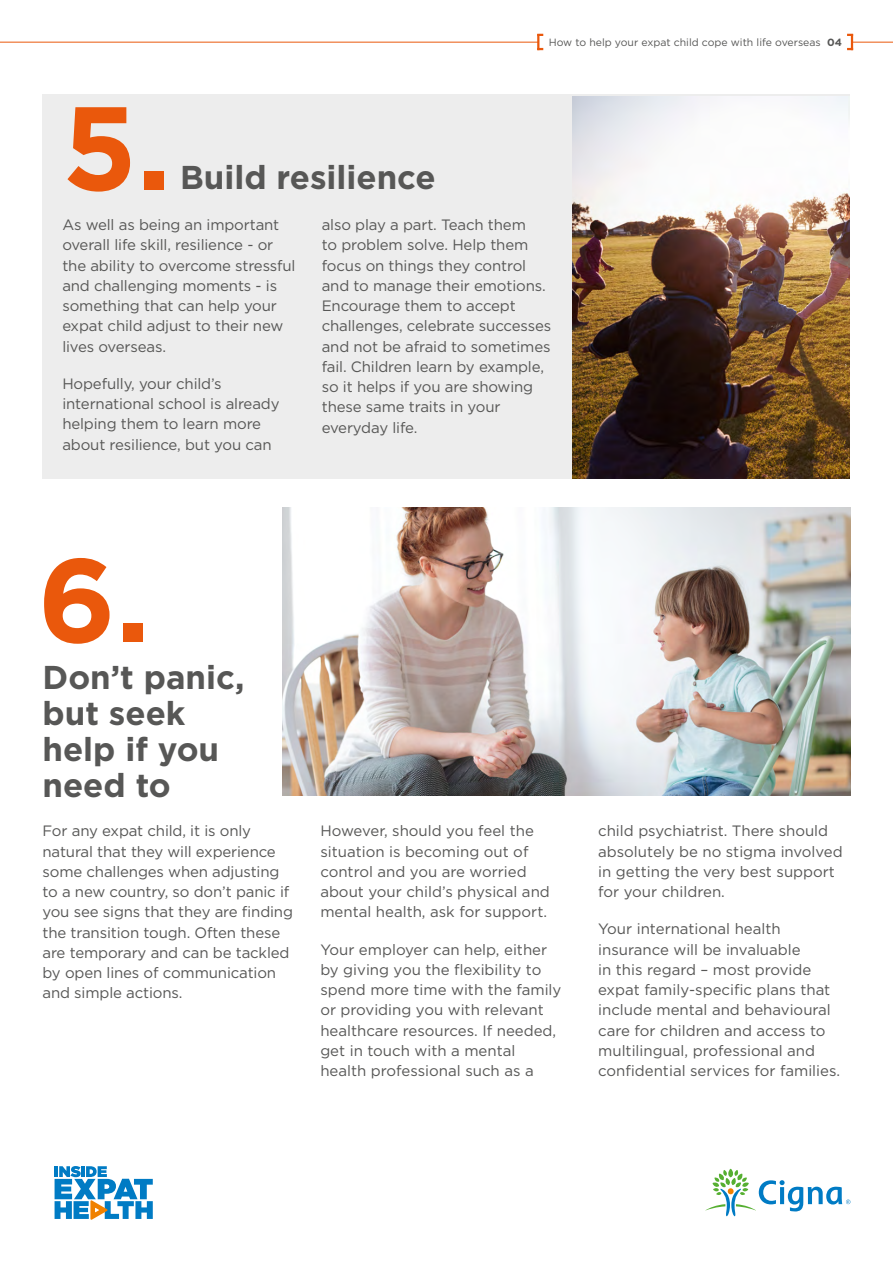
<style>
.page{position:relative;width:893px;height:1263px;background:#fff}
.page>*{position:absolute;margin:0;border:0;box-sizing:border-box;transform-origin:0 0}
.t1{font:700 118.5px "Gotham";color:#ea580c}
.t2{font:700 33px/36px "Gotham";color:#575756}
.t3{font:15px/20.2px "Gotham";letter-spacing:-.01em;color:#575756}
.t4{font:10.5px "Gotham";color:#575756}
.s1{font-weight:700}
</style>
<div class="page">
<img style="left:283px;top:507px;width:567px;height:288px">
<div style="left:43px;top:94px;width:807px;height:384px;background:#ededed"></div>
<img style="left:573px;top:96px;width:277px;height:382px">
<svg style="left:705px;top:1169px;width:145px;height:47px"></svg>
<svg style="left:55px;top:1166px;width:98px;height:54px"></svg>
<hr style="left:0;top:42px;width:538px;height:1px;background:#ea580c">
<svg style="left:537px;top:34px;width:6px;height:16px"></svg>
<hr style="left:852px;top:42px;width:41px;height:1px;background:#ea580c">
<svg style="left:847px;top:34px;width:6px;height:16px"></svg>
<h1 class="t1" style="left:62px;top:70px;width:110px">5.</h1>
<h2 class="t2" style="left:180px;top:159px;width:257px">Build resilience</h2>
<p class="t4" style="left:549px;top:35px;width:295px">How to help your expat child cope with life overseas <span class="s1">04</span></p>
<p class="t3" style="left:62px;top:214px;width:235px">As well as being an important overall life skill, resilience - or the ability to overcome stressful and challenging moments - is something that can help your expat child adjust to their new lives overseas.</p>
<p class="t3" style="left:62px;top:373px;width:219px">Hopefully, your child’s international school is already helping them to learn more about resilience, but you can</p>
<p class="t3" style="left:322px;top:214px;width:231px">also play a part. Teach them<br>to problem solve. Help them focus on things they control and to manage their emotions.<br>Encourage them to accept challenges, celebrate successes and not be afraid to sometimes fail. Children learn by example, so it helps if you are showing these same traits in your everyday life.</p>
<h1 class="t1" style="left:38px;top:522px;width:114px">6.</h1>
<h2 class="t2" style="left:43px;top:659px;width:203px">Don’t panic, but seek help if you need to</h2>
<p class="t3" style="left:43px;top:820px;width:252px">For any expat child, it is only natural that they will experience some challenges when adjusting to a new country, so don’t panic if you see signs that they are finding the transition tough. Often these are temporary and can be tackled by open lines of communication and simple actions.</p>
<p class="t3" style="left:320px;top:820px;width:231px">However, should you feel the situation is becoming out of control and you are worried about your child’s physical and mental health, ask for support.</p>
<p class="t3" style="left:320px;top:939px;width:243px">Your employer can help, either by giving you the flexibility to spend more time with the family or providing you with relevant healthcare resources. If needed, get in touch with a mental health professional such as a</p>
<p class="t3" style="left:598px;top:820px;width:246px">child psychiatrist. There should absolutely be no stigma involved in getting the very best support for your children.</p>
<p class="t3" style="left:598px;top:918px;width:244px">Your international health insurance will be invaluable<br>in this regard – most provide expat family-specific plans that include mental and behavioural care for children and access to multilingual, professional and confidential services for families.</p>
</div>
